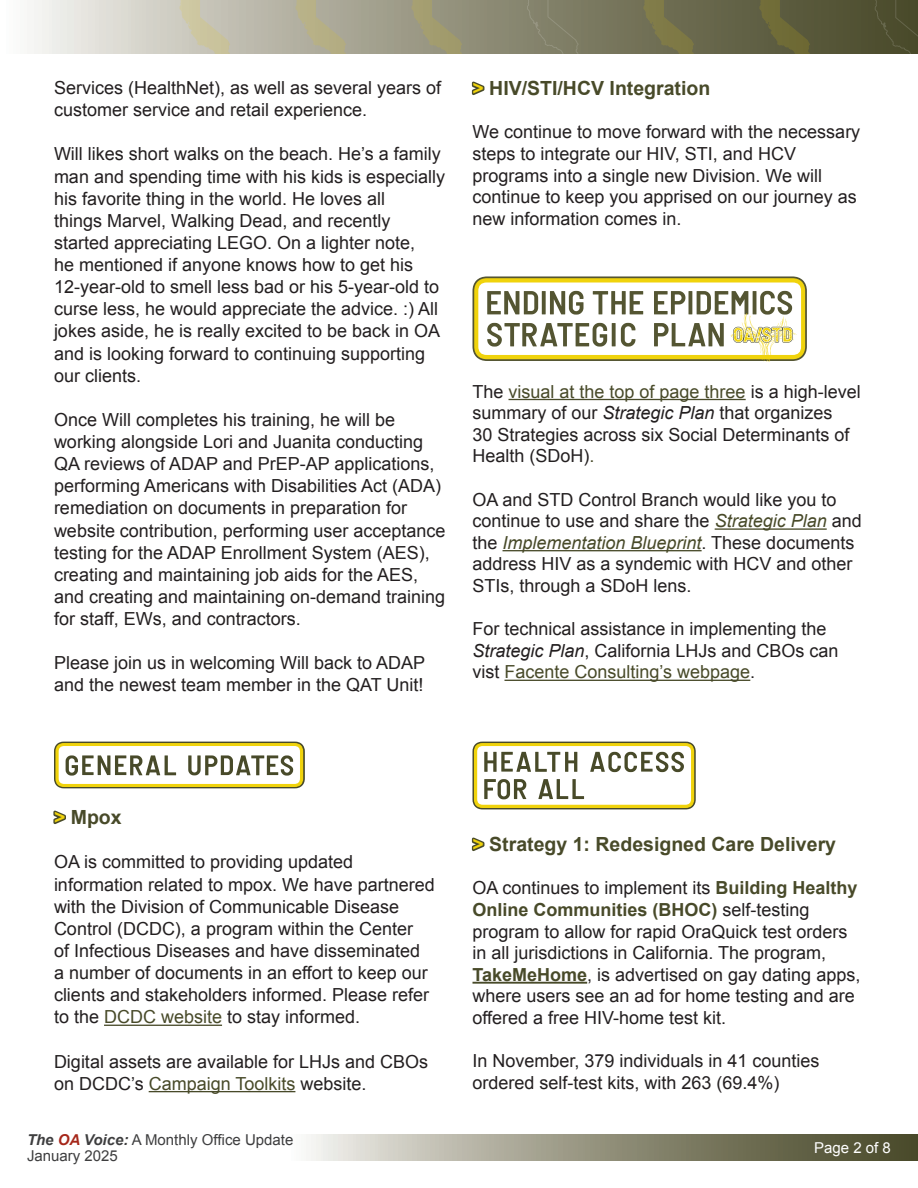
<style>
.page{position:relative;width:918px;height:1188px;background:#fff}
.page>*{position:absolute;margin:0;border:0;box-sizing:border-box;transform-origin:0 0}
.t1{font:700 19.5px "Arial";color:#484a29}
.t2{font:18px/22px "Arial";color:#231f20}
.t3{font:15px/16.5px "Arial";color:#3e3e3f}
.t4{font:15px "Arial";color:#fff}
.s1{color:#f0d30c}
.s2{color:#484a29}
.s3{font-style:italic}
.s4{font-style:italic;color:#484a29}
.s5{font-weight:700;font-style:italic}
.s6{font-weight:700;font-style:italic;color:#a6271a}
.s7{font-weight:700;color:#484a29}
</style>
<div class="page">
<svg style="left:27px;top:0;width:137px;height:54px;background:#e3e2dc"></svg>
<svg style="left:306px;top:1134px;width:612px;height:27px;background:#95937f"></svg>
<svg style="left:164px;top:0;width:754px;height:54px;background:#88866c"></svg>
<hr style="left:509px;top:399px;width:237px;height:1px;background:#484a29">
<hr style="left:715px;top:528px;width:112px;height:2px;background:#484a29">
<hr style="left:503px;top:550px;width:199px;height:1px;background:#484a29">
<hr style="left:505px;top:680px;width:245px;height:1px;background:#484a29">
<hr style="left:472px;top:982px;width:115px;height:2px;background:#484a29">
<svg style="left:471px;top:81px;width:14px;height:14px"></svg>
<svg style="left:54px;top:742px;width:251px;height:46px"></svg>
<svg style="left:53px;top:810px;width:13px;height:14px"></svg>
<svg style="left:473px;top:276px;width:334px;height:85px"></svg>
<svg style="left:471px;top:837px;width:14px;height:14px"></svg>
<svg style="left:473px;top:742px;width:223px;height:67px"></svg>
<hr style="left:104px;top:1025px;width:118px;height:1px;background:#484a29">
<hr style="left:149px;top:1091px;width:146px;height:1px;background:#484a29">
<p class="t2" style="left:54px;top:77px;width:389px">Services (HealthNet), as well as several years of customer service and retail experience.</p>
<p class="t2" style="left:54px;top:143px;width:393px">Will likes short walks on the beach. He’s a family man and spending time with his kids is especially his favorite thing in the world. He loves all<br>things Marvel, Walking Dead, and recently started appreciating LEGO. On a lighter note,<br>he mentioned if anyone knows how to get his 12-year-old to smell less bad or his 5-year-old to curse less, he would appreciate the advice. :) All jokes aside, he is really excited to be back in OA and is looking forward to continuing supporting our clients.</p>
<p class="t2" style="left:54px;top:409px;width:393px">Once Will completes his training, he will be working alongside Lori and Juanita conducting QA reviews of ADAP and PrEP-AP applications, performing Americans with Disabilities Act (ADA) remediation on documents in preparation for website contribution, performing user acceptance testing for the ADAP Enrollment System (AES), creating and maintaining job aids for the AES, and creating and maintaining on-demand training for staff, EWs, and contractors.</p>
<p class="t2" style="left:54px;top:652px;width:373px">Please join us in welcoming Will back to ADAP and the newest team member in the QAT Unit!</p>
<p class="t1" style="left:472px;top:76px;width:239px"><span class="s1">&gt;</span> HIV/STI/HCV Integration</p>
<p class="t2" style="left:472px;top:121px;width:389px;line-height:21.6px">We continue to move forward with the necessary steps to integrate our HIV, STI, and HCV programs into a single new Division. We will continue to keep you apprised on our journey as new information comes in.</p>
<p class="t2" style="left:472px;top:381px;width:390px;line-height:21.6px">The <span class="s2">visual at the top of page three</span> is a high-level summary of our <span class="s3">Strategic Plan</span> that organizes<br>30 Strategies across six Social Determinants of Health (SDoH)<span class="s2">.</span></p>
<p class="t2" style="left:472px;top:489px;width:391px;line-height:21.6px">OA and STD Control Branch would like you to continue to use and share the <span class="s4">Strategic Plan</span> and the <span class="s4">Implementation Blueprint</span>. These documents address HIV as a syndemic with HCV and other STIs, through a SDoH lens.</p>
<p class="t2" style="left:472px;top:618px;width:368px;line-height:21.6px">For technical assistance in implementing the<br><span class="s3">Strategic Plan</span>, California LHJs and CBOs can vist <span class="s2">Facente Consulting’s webpage</span>.</p>
<p class="t1" style="left:54px;top:805px;width:69px"><span class="s1">&gt;</span> Mpox</p>
<p class="t2" style="left:54px;top:851px;width:382px">OA is committed to providing updated information related to mpox. We have partnered with the Division of Communicable Disease Control (DCDC), a program within the Center<br>of Infectious Diseases and have disseminated<br>a number of documents in an effort to keep our clients and stakeholders informed. Please refer to the <span class="s2">DCDC website</span> to stay informed.</p>
<p class="t2" style="left:54px;top:1050px;width:376px">Digital assets are available for LHJs and CBOs on DCDC’s <span class="s2">Campaign Toolkits</span> website.</p>
<p class="t3" style="left:27px;top:1132px;width:268px"><span class="s5">The</span> <span class="s6">OA</span> <span class="s5">Voice:</span> A Monthly Office Update<br>January 2025</p>
<p class="t1" style="left:472px;top:832px;width:365px"><span class="s1">&gt;</span> Strategy 1: Redesigned Care Delivery</p>
<p class="t2" style="left:472px;top:877px;width:389px;line-height:21.6px">OA continues to implement its <span class="s7">Building Healthy Online Communities (BHOC)</span> self-testing program to allow for rapid OraQuick test orders in all jurisdictions in California. The program, <span class="s7">TakeMeHome</span>, is advertised on gay dating apps, where users see an ad for home testing and are offered a free HIV-home test kit.</p>
<p class="t2" style="left:472px;top:1050px;width:349px;line-height:21.6px">In November, 379 individuals in 41 counties ordered self-test kits, with 263 (69.4%)</p>
<p class="t4" style="left:814px;top:1138px;width:78px">Page 2 of 8</p>
</div>
